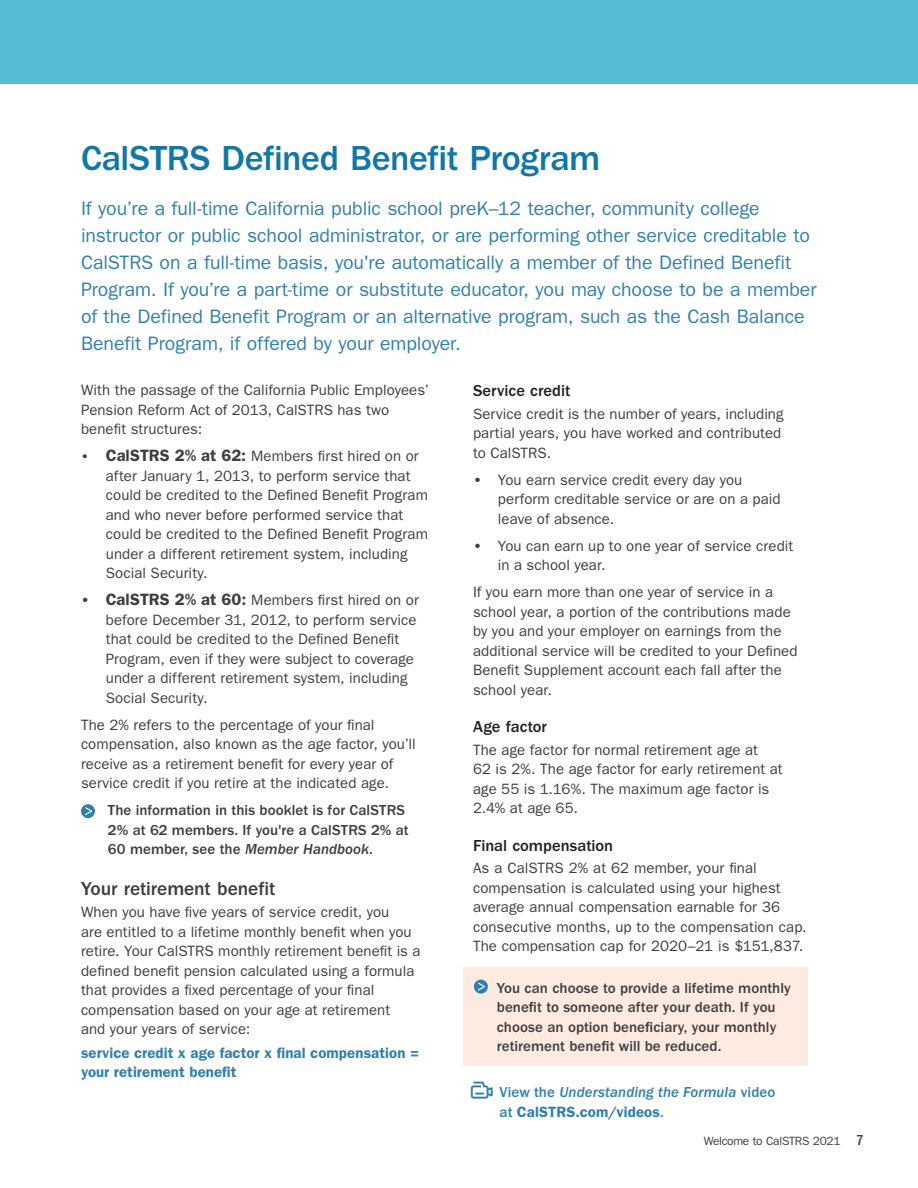
<style>
.page{position:relative;width:918px;height:1188px;background:#fff}
.page>*{position:absolute;margin:0;border:0;box-sizing:border-box;transform-origin:0 0}
.Headline_One_-_San_S{font:500 36px "ITC Franklin Gothic Std";letter-spacing:-.01em;color:#1177a5}
.Intro{font:19.5px/27px "ITC Franklin Gothic Std";letter-spacing:-.005em;color:#3180ab}
.t1{font:500 19.5px "ITC Franklin Gothic Std";letter-spacing:-.005em;color:#3e3e3f}
.Sub_Head_3{font:500 16.5px "ITC Franklin Gothic Std";color:#231f20}
.Body_Copy{font:15px/19.5px "ITC Franklin Gothic Std";letter-spacing:.005em;color:#3e3e3f}
.Body_Copy-2{font:500 15px/19.5px "ITC Franklin Gothic Std";letter-spacing:.005em;color:#3e3e3f}
.Body_Copy-3{font:600 15px/19.5px "ITC Franklin Gothic Std";letter-spacing:.005em;color:#3180ab}
.Body_Copy-4{font:15px/19.5px "ITC Franklin Gothic Std Med It";letter-spacing:.005em;color:#3180ab}
.t2{font:12px "ITC Franklin Gothic Std";letter-spacing:-.025em;color:#3e3e3f}
.s1{font-family:"Berkeley Std"}
.s2{font-weight:600;font-size:16.5px}
.s3{font-weight:600}
.s4{font-family:"ITC Franklin Gothic Std Med It";font-weight:400}
.s5{font-family:"ITC Franklin Gothic Std";font-weight:500}
.s6{font-family:"ITC Franklin Gothic Std";font-weight:600}
.s7{font-weight:500;font-stretch:condensed;font-size:15px}
</style>
<div class="page">
<div style="left:463px;top:968px;width:345px;height:98px;background:#fdebe1"></div>
<div style="left:0;top:0;width:918px;height:84px;background:#54bcd2"></div>
<div style="left:81px;top:804px;width:14px;height:14px;background:#3180ab;border-radius:50%"></div>
<svg style="left:85px;top:807px;width:7px;height:8px"></svg>
<div style="left:474px;top:980px;width:14px;height:14px;background:#3180ab;border-radius:50%"></div>
<svg style="left:478px;top:982px;width:7px;height:9px"></svg>
<h2 class="Headline_One_-_San_S" style="left:81px;top:138px;width:521px">CalSTRS Defined Benefit Program</h2>
<p class="Intro" style="left:81px;top:195px;width:737px">If you’re a full-time California public school preK–12 teacher, community college instructor or public school administrator, or are performing other service creditable to CalSTRS on a full-time basis, you're automatically a member of the Defined Benefit Program. If you’re a part-time or substitute educator, you may choose to be a member of the Defined Benefit Program or an alternative program, such as the Cash Balance Benefit Program, if offered by your employer.</p>
<p class="Body_Copy" style="left:81px;top:380px;width:350px">With the passage of the California Public Employees’<br>Pension Reform Act of 2013, CalSTRS has two benefit structures:</p>
<p class="Body_Copy" style="left:106px;top:446px;width:324px;text-indent:-25px"><span class="s1">•</span> <span class="s2">CalSTRS 2% at 62:</span> Members first hired on or after January 1, 2013, to perform service that could be credited to the Defined Benefit Program and who never before performed service that could be credited to the Defined Benefit Program under a different retirement system, including Social Security.</p>
<p class="Body_Copy" style="left:106px;top:590px;width:315px;text-indent:-25px"><span class="s3">•</span> <span class="s2">CalSTRS 2% at 60:</span> Members first hired on or before December 31, 2012, to perform service that could be credited to the Defined Benefit Program, even if they were subject to coverage under a different retirement system, including Social Security.</p>
<p class="Body_Copy" style="left:81px;top:715px;width:336px">The 2% refers to the percentage of your final compensation, also known as the age factor, you’ll receive as a retirement benefit for every year of service credit if you retire at the indicated age.</p>
<p class="Body_Copy-2" style="left:108px;top:801px;width:302px">The information in this booklet is for CalSTRS<br>2% at 62 members. If you're a CalSTRS 2% at<br>60 member, see the <span class="s4">Member Handbook</span>.</p>
<h3 class="t1" style="left:81px;top:878px;width:196px">Your retirement benefit</h3>
<p class="Body_Copy" style="left:81px;top:903px;width:341px">When you have five years of service credit, you<br>are entitled to a lifetime monthly benefit when you retire. Your CalSTRS monthly retirement benefit is a defined benefit pension calculated using a formula that provides a fixed percentage of your final compensation based on your age at retirement<br>and your years of service:</p>
<p class="Body_Copy-3" style="left:81px;top:1043px;width:340px">service credit x age factor x final compensation = your retirement benefit</p>
<h4 class="Sub_Head_3" style="left:473px;top:382px;width:99px">Service credit</h4>
<p class="Body_Copy" style="left:473px;top:404px;width:312px">Service credit is the number of years, including partial years, you have worked and contributed to CalSTRS.</p>
<p class="Body_Copy" style="left:498px;top:470px;width:284px;text-indent:-25px"><span class="s3">•</span> You earn service credit every day you perform creditable service or are on a paid leave of absence.</p>
<p class="Body_Copy" style="left:498px;top:536px;width:297px;text-indent:-25px"><span class="s3">•</span> You can earn up to one year of service credit in a school year.</p>
<p class="Body_Copy" style="left:473px;top:582px;width:326px">If you earn more than one year of service in a school year, a portion of the contributions made by you and your employer on earnings from the additional service will be credited to your Defined Benefit Supplement account each fall after the school year.</p>
<h4 class="Sub_Head_3" style="left:473px;top:718px;width:75px">Age factor</h4>
<p class="Body_Copy" style="left:473px;top:740px;width:311px">The age factor for normal retirement age at<br>62 is 2%. The age factor for early retirement at age 55 is 1.16%. The maximum age factor is 2.4% at age 65.</p>
<h4 class="Sub_Head_3" style="left:473px;top:836px;width:142px">Final compensation</h4>
<p class="Body_Copy" style="left:473px;top:858px;width:335px">As a CalSTRS 2% at 62 member, your final compensation is calculated using your highest average annual compensation earnable for 36 consecutive months, up to the compensation cap.<br>The compensation cap for 2020–21 is $151,837.</p>
<p class="Body_Copy-2" style="left:497px;top:978px;width:295px">You can choose to provide a lifetime monthly benefit to someone after your death. If you choose an option beneficiary, your monthly retirement benefit will be reduced.</p>
<p class="Body_Copy-4" style="left:500px;top:1083px;width:277px"><span class="s5">View the</span> Understanding the Formula <span class="s5">video at</span> <span class="s6">CalSTRS.com/videos</span><span class="s5">.</span></p>
<p class="t2" style="left:704px;top:1134px;width:161px">Welcome to CalSTRS 2021 <span class="s7">7</span></p>
</div>
